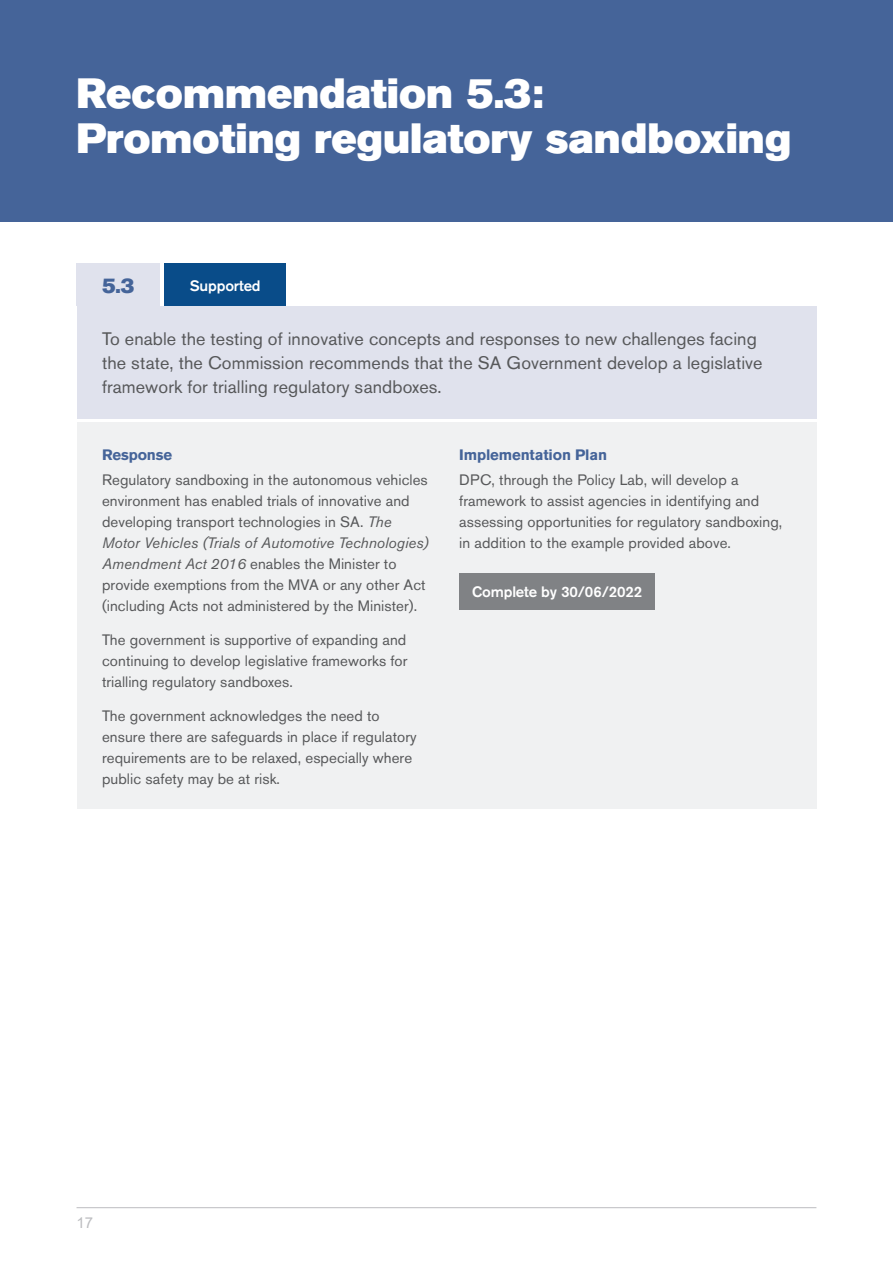
<style>
.page{position:relative;width:893px;height:1263px;background:#fff}
.page>*{position:absolute;margin:0;border:0;box-sizing:border-box;transform-origin:0 0}
.Section_Heading{font:42px/45px "Akzidenz Grotesk Std Super";color:#fff}
.Sub_Sub_Heading{font:21px "Akzidenz Grotesk Std Super";color:#456499}
.Body_Text{font:18px/24px "Akzidenz Grotesk Std";letter-spacing:.005em;color:#57585a}
.Table_Body_Text{font:15px/21px "Akzidenz Grotesk Std";letter-spacing:.005em;color:#57585a}
.Table_Heading{font:500 15px "Akzidenz Grotesk Std";letter-spacing:-.01em;color:#fff}
.Table_Paragraph_Head{font:700 15px "Akzidenz Grotesk Std";letter-spacing:-.01em;color:#456499}
.t1{font:15px "Arial";color:#bcbdc0}
.s1{font-style:italic}
</style>
<div class="page">
<hr style="left:77px;top:1207px;width:739px;height:1px;background:#bcbdc0">
<div style="left:0;top:0;width:893px;height:221px;background:#456499"></div>
<div style="left:77px;top:423px;width:739px;height:386px;background:#f0f1f2"></div>
<div style="left:77px;top:306px;width:739px;height:113px;background:#e0e2ed"></div>
<div style="left:77px;top:264px;width:83px;height:42px;background:#e0e2ed"></div>
<div style="left:459px;top:573px;width:196px;height:37px;background:#808285"></div>
<div style="left:164px;top:264px;width:122px;height:42px;background:#094c89"></div>
<p class="Section_Heading" style="left:77px;top:71px;width:716px">Recommendation 5.3:<br>Promoting regulatory sandboxing</p>
<p class="Sub_Sub_Heading" style="left:102px;top:273px;width:34px">5.3</p>
<p class="Table_Heading" style="left:190px;top:276px;width:72px">Supported</p>
<p class="Body_Text" style="left:102px;top:327px;width:662px">To enable the testing of innovative concepts and responses to new challenges facing the state, the Commission recommends that the SA Government develop a legislative framework for trialling regulatory sandboxes.</p>
<p class="Table_Paragraph_Head" style="left:102px;top:446px;width:72px">Response</p>
<p class="Table_Body_Text" style="left:102px;top:469px;width:328px">Regulatory sandboxing in the autonomous vehicles environment has enabled trials of innovative and developing transport technologies in SA. <span class="s1">The Motor Vehicles (Trials of Automotive Technologies)<br>Amendment Act 2016</span> enables the Minister to provide exemptions from the MVA or any other Act (including Acts not administered by the Minister).</p>
<p class="Table_Body_Text" style="left:102px;top:629px;width:307px;text-align:justify">The government is supportive of expanding and continuing to develop legislative frameworks for trialling regulatory sandboxes.</p>
<p class="Table_Body_Text" style="left:102px;top:705px;width:316px">The government acknowledges the need to ensure there are safeguards in place if regulatory requirements are to be relaxed, especially where public safety may be at risk.</p>
<p class="Table_Paragraph_Head" style="left:459px;top:446px;width:149px">Implementation Plan</p>
<p class="Table_Body_Text" style="left:459px;top:469px;width:325px">DPC, through the Policy Lab, will develop a framework to assist agencies in identifying and assessing opportunities for regulatory sandboxing, in addition to the example provided above.</p>
<p class="Table_Heading" style="left:472px;top:583px;width:172px">Complete by 30/06/2022</p>
<p class="t1" style="left:77px;top:1212px;width:18px">17</p>
</div>
